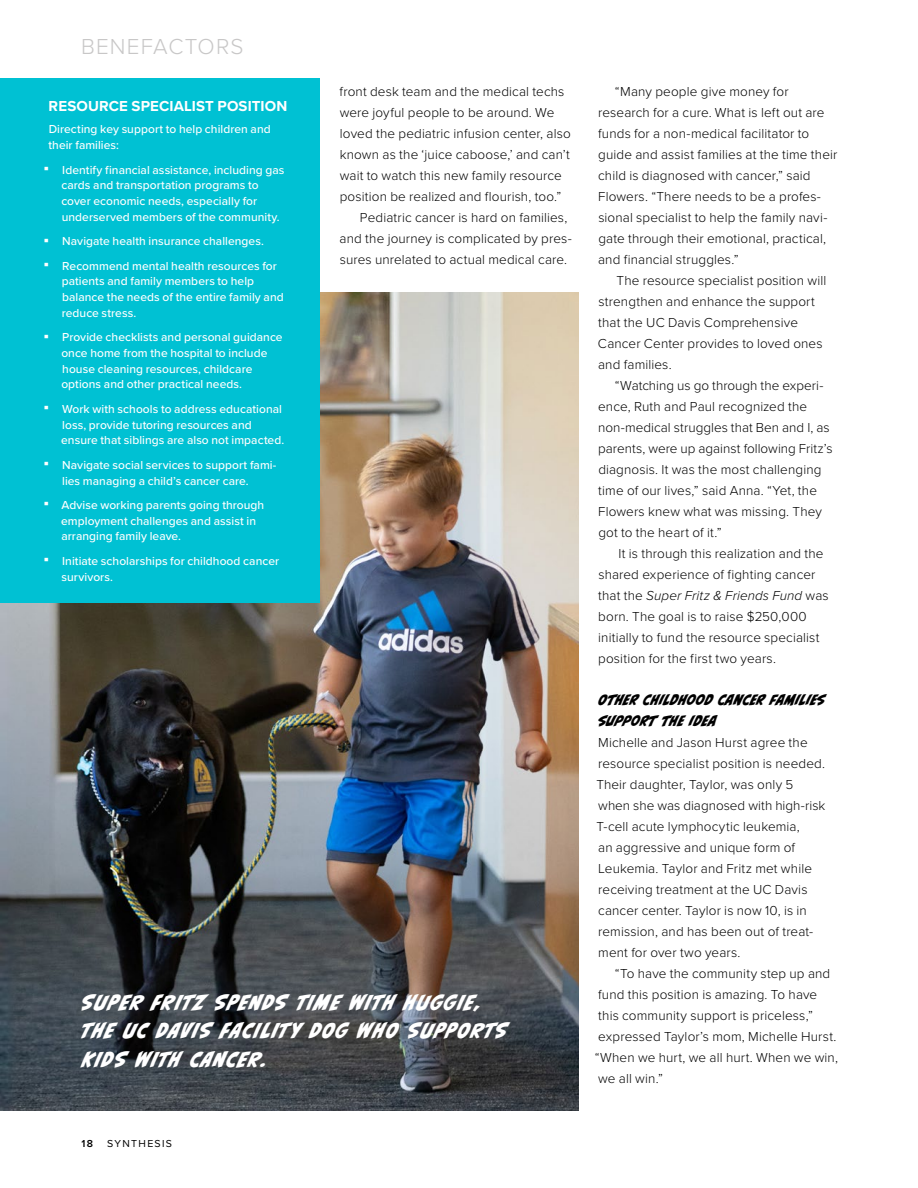
<style>
.page{position:relative;width:918px;height:1188px;background:#fff}
.page>*{position:absolute;margin:0;border:0;box-sizing:border-box;transform-origin:0 0}
.t1{font:300 22.5px "Proxima Nova";letter-spacing:.05em;color:#c8c7c7}
.t2{font:19.5px/28.5px "CC Biff Bam Boom";letter-spacing:.055em;color:#fff}
.t3{font:700 15px "Proxima Nova";letter-spacing:.01em;color:#fff}
.t4{font:300 13.5px/21px "Proxima Nova";letter-spacing:.01em;color:#000}
.t5{font:13.5px/21px "CC Biff Bam Boom";letter-spacing:.02em;color:#000}
.t6{font:500 12px/15.8px "Proxima Nova";letter-spacing:.005em;color:#fff}
.t7{font:10.5px "Proxima Nova";letter-spacing:.125em;color:#000}
.t8{font:600 10.5px "Proxima Nova";color:#000}
.s1{font-style:italic}
</style>
<div class="page">
<img style="left:21px;top:292px;width:557px;height:818px">
<img style="left:0;top:603px;width:21px;height:507px">
<div style="left:0;top:78px;width:320px;height:525px;background:#00c1d3"></div>
<h1 class="t1" style="left:81px;top:30px;width:164px">BENEFACTORS</h1>
<p class="t3" style="left:49px;top:95px;width:240px">RESOURCE SPECIALIST POSITION</p>
<p class="t6" style="left:49px;top:121px;width:224px">Directing key support to help children and their families:</p>
<p class="t6" style="left:61px;top:161px;width:225px">Identify financial assistance, including gas cards and transportation programs to cover economic needs, especially for underserved members of the community.</p>
<p class="t6" style="left:62px;top:229px;width:216px;line-height:24.5px">Navigate health insurance challenges.<br>Recommend mental health resources for</p>
<p class="t6" style="left:62px;top:273px;width:223px">patients and family members to help balance the needs of the entire family and reduce stress.</p>
<p class="t6" style="left:61px;top:329px;width:223px">Provide checklists and personal guidance once home from the hospital to include house cleaning resources, childcare options and other practical needs.</p>
<p class="t6" style="left:61px;top:401px;width:225px">Work with schools to address educational loss, provide tutoring resources and ensure that siblings are also not impacted.</p>
<p class="t6" style="left:62px;top:456px;width:216px">Navigate social services to support fami&shy;lies managing a child’s cancer care.</p>
<p class="t6" style="left:61px;top:497px;width:205px">Advise working parents going through employment challenges and assist in arranging family leave.</p>
<p class="t6" style="left:62px;top:553px;width:219px">Initiate scholarships for childhood cancer survivors.</p>
<p class="t4" style="left:340px;top:80px;width:226px">front desk team and the medical techs</p>
<p class="t4" style="left:340px;top:101px;width:216px">were joyful people to be around. We</p>
<p class="t4" style="left:340px;top:122px;width:232px">loved the pediatric infusion center, also</p>
<p class="t4" style="left:340px;top:143px;width:232px">known as the ‘juice caboose,’ and can’t</p>
<p class="t4" style="left:340px;top:164px;width:224px">wait to watch this new family resource</p>
<p class="t4" style="left:340px;top:185px;width:223px">position be realized and flourish, too.”</p>
<p class="t4" style="left:360px;top:206px;width:209px">Pediatric cancer is hard on families,</p>
<p class="t4" style="left:340px;top:227px;width:234px">and the journey is complicated by pres-</p>
<p class="t4" style="left:340px;top:248px;width:229px">sures unrelated to actual medical care.</p>
<h2 class="t2" style="left:82px;top:986px;width:428px">SUPER FRITZ SPENDS TIME WITH HUGGIE,<br>THE UC DAVIS FACILITY DOG WHO SUPPORTS<br>KIDS WITH CANCER.</h2>
<p class="t8" style="left:81px;top:1135px;width:13px">18</p>
<p class="t7" style="left:107px;top:1135px;width:66px">SYNTHESIS</p>
<p class="t4" style="left:598px;top:80px;width:241px;text-indent:17px">“Many people give money for research for a cure. What is left out are funds for a non-medical facilitator to guide and assist families at the time their child is diagnosed with cancer,” said Flowers. “There needs to be a profes&shy;sional specialist to help the family navi&shy;gate through their emotional, practical, and financial struggles.”</p>
<p class="t4" style="left:598px;top:269px;width:230px;text-indent:19px">The resource specialist position will strengthen and enhance the support that the UC Davis Comprehensive<br>Cancer Center provides to loved ones and families.</p>
<p class="t4" style="left:598px;top:374px;width:236px;text-indent:17px">“Watching us go through the experi&shy;ence, Ruth and Paul recognized the non-medical struggles that Ben and I, as parents, were up against following Fritz’s diagnosis. It was the most challenging time of our lives,” said Anna. “Yet, the Flowers knew what was missing. They got to the heart of it.”</p>
<p class="t4" style="left:598px;top:542px;width:232px;text-indent:20px">It is through this realization and the shared experience of fighting cancer that the <span class="s1">Super Fritz &amp; Friends Fund</span> was born. The goal is to raise $250,000 initially to fund the resource specialist position for the first two years.</p>
<p class="t5" style="left:598px;top:688px;width:228px">OTHER CHILDHOOD CANCER FAMILIES<br>SUPPORT THE IDEA</p>
<p class="t4" style="left:596px;top:731px;width:230px">Michelle and Jason Hurst agree the resource specialist position is needed.<br>Their daughter, Taylor, was only 5 when she was diagnosed with high-risk T-cell acute lymphocytic leukemia,<br>an aggressive and unique form of Leukemia. Taylor and Fritz met while receiving treatment at the UC Davis cancer center. Taylor is now 10, is in remission, and has been out of treat&shy;ment for over two years.</p>
<p class="t4" style="left:595px;top:963px;width:245px;text-indent:20px">“To have the community step up and fund this position is amazing. To have<br>this community support is priceless,” expressed Taylor’s mom, Michelle Hurst. “When we hurt, we all hurt. When we win, we all win.”</p>
</div>
